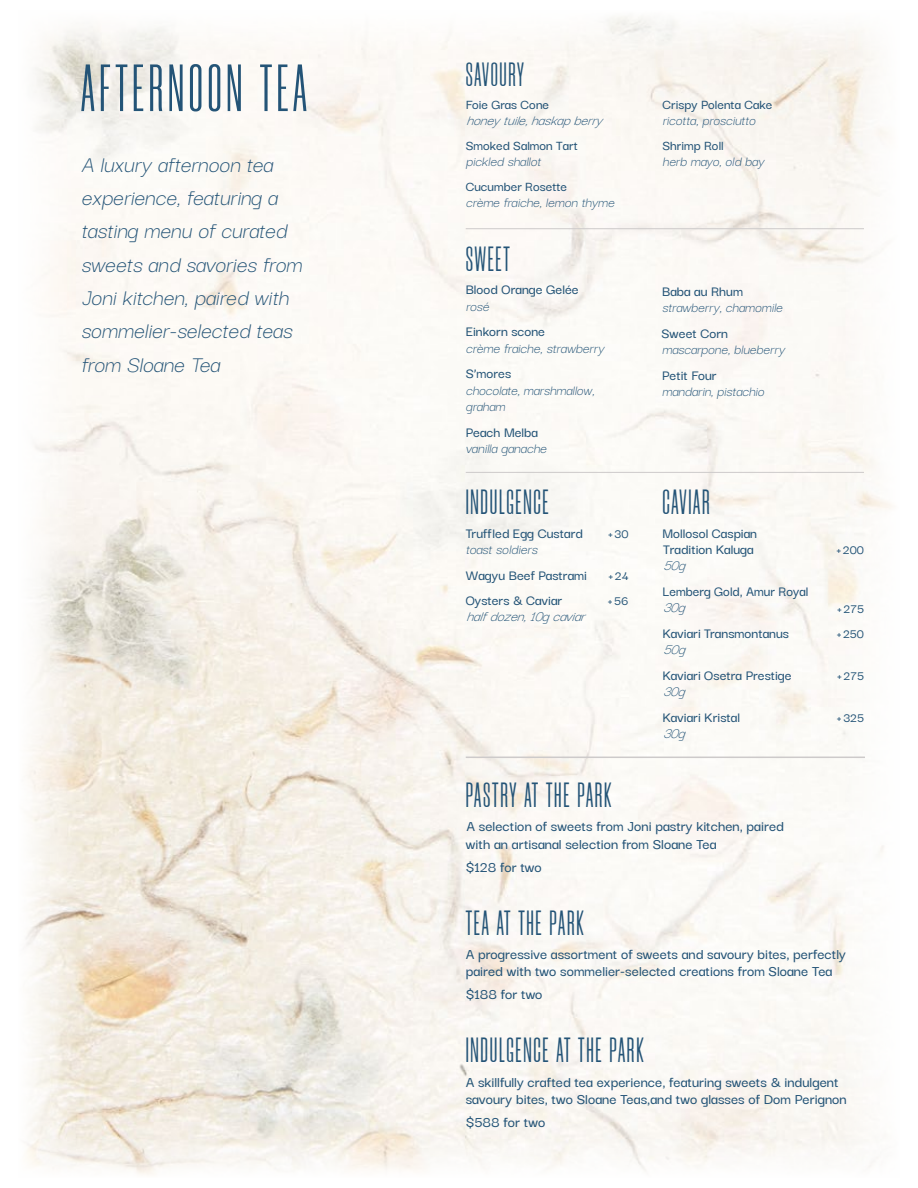
<style>
.page{position:relative;width:918px;height:1188px;background:#fff}
.page>*{position:absolute;margin:0;border:0;box-sizing:border-box;transform-origin:0 0}
.t1{font:66.6px "Morganite";letter-spacing:.07em;color:#245477}
.t2{font:34.8px "Morganite";letter-spacing:.05em;color:#245477}
.t3{font:33.45px "Morganite";letter-spacing:.05em;color:#245477}
.t4{font:italic 24.3px/33.3px "Darker Grotesque";color:#245477}
.t5{font:600 15.9px/17.4px "Darker Grotesque";color:#245477}
.t6{font:italic 15.45px "Darker Grotesque";color:#245477}
.t7{font:600 15.15px "Darker Grotesque";color:#245477}
.t8{font:italic 15.15px "Darker Grotesque";color:#245477}
.t9{font:italic 15px/16.5px "Darker Grotesque";color:#245477}
.t10{font:600 14.55px "Darker Grotesque";color:#245477}
.t11{font:600 13.65px "Darker Grotesque";color:#245477}
</style>
<div class="page">
<img style="left:77px;top:54px;width:763px;height:1080px">
<svg style="left:77px;top:1134px;width:763px;height:41px;fill:#faf7f3"></svg>
<svg style="left:25px;top:29px;width:52px;height:1139px;fill:#faf7f3"></svg>
<hr style="left:466px;top:757px;width:399px;height:1px;background:#cdcaca">
<hr style="left:466px;top:472px;width:398px;height:1px;background:#cdcaca">
<hr style="left:466px;top:228px;width:398px;height:1px;background:#cdcaca">
<h1 class="t1" style="left:81px;top:55px;width:227px">AFTERNOON TEA</h1>
<h3 class="t4" style="left:81px;top:147px;width:227px">A luxury afternoon tea experience,featuring a tasting menu ofcurated sweets and savories from<br>Jonikitchen,paired with sommelier-selected teas from Sloane Tea</h3>
<h3 class="t3" style="left:466px;top:58px;width:60px">SAVOURY</h3>
<p class="t10" style="left:466px;top:95px;width:85px">Foie Gras Cone</p>
<p class="t10" style="left:466px;top:136px;width:114px">Smoked Salmon Tart</p>
<p class="t9" style="left:466px;top:153px;width:80px">pickled shallot</p>
<p class="t10" style="left:466px;top:177px;width:103px">Cucumber Rosette</p>
<p class="t9" style="left:466px;top:194px;width:153px">crème fraiche,lemon thyme</p>
<p class="t8" style="left:466px;top:111px;width:137px">honey tuile,haskapberry</p>
<h2 class="t2" style="left:466px;top:241px;width:46px">SWEET</h2>
<p class="t7" style="left:466px;top:280px;width:115px">Blood Orange Gelée</p>
<p class="t9" style="left:466px;top:298px;width:28px">rosé</p>
<p class="t7" style="left:466px;top:322px;width:81px">Einkorn scone</p>
<p class="t8" style="left:466px;top:339px;width:140px">crème fraiche,strawberry</p>
<p class="t7" style="left:466px;top:364px;width:47px">S’mores</p>
<p class="t9" style="left:466px;top:381px;width:133px">chocolate,marshmallow, graham</p>
<p class="t7" style="left:466px;top:422px;width:74px">Peach Melba</p>
<p class="t8" style="left:466px;top:440px;width:85px">vanilla ganache</p>
<h2 class="t2" style="left:466px;top:485px;width:85px">INDULGENCE</h2>
<p class="t7" style="left:466px;top:523px;width:119px">Truffled Egg Custard</p>
<p class="t11" style="left:608px;top:525px;width:22px">+30</p>
<p class="t8" style="left:466px;top:541px;width:76px">toastsoldiers</p>
<p class="t7" style="left:466px;top:565px;width:123px">Wagyu Beef Pastrami</p>
<p class="t11" style="left:608px;top:567px;width:22px">+24</p>
<p class="t7" style="left:466px;top:591px;width:98px">Oysters &amp; Caviar</p>
<p class="t11" style="left:608px;top:592px;width:22px">+56</p>
<p class="t6" style="left:466px;top:607px;width:126px">halfdozen,10gcaviar</p>
<p class="t10" style="left:662px;top:95px;width:111px">Crispy Polenta Cake</p>
<p class="t9" style="left:662px;top:112px;width:97px">ricotta,prosciutto</p>
<p class="t10" style="left:662px;top:136px;width:63px">Shrimp Roll</p>
<p class="t9" style="left:662px;top:153px;width:103px">herb mayo,old bay</p>
<p class="t7" style="left:662px;top:281px;width:82px">Baba au Rhum</p>
<p class="t9" style="left:662px;top:299px;width:125px">strawberry,chamomile</p>
<p class="t9" style="left:662px;top:341px;width:124px">mascarpone,blueberry</p>
<p class="t7" style="left:662px;top:365px;width:56px">Petit Four</p>
<p class="t9" style="left:662px;top:383px;width:107px">mandarin,pistachio</p>
<p class="t7" style="left:662px;top:323px;width:68px">Sweet Corn</p>
<h2 class="t2" style="left:662px;top:485px;width:49px">CAVIAR</h2>
<p class="t7" style="left:662px;top:523px;width:96px">Mollosol Caspian</p>
<p class="t7" style="left:663px;top:539px;width:92px">Tradition Kaluga</p>
<p class="t8" style="left:663px;top:556px;width:29px">50g</p>
<p class="t6" style="left:663px;top:598px;width:29px">30g</p>
<p class="t8" style="left:663px;top:640px;width:29px">50g</p>
<p class="t8" style="left:663px;top:682px;width:29px">30g</p>
<p class="t6" style="left:663px;top:724px;width:29px">30g</p>
<p class="t11" style="left:837px;top:541px;width:29px">+ 200</p>
<p class="t7" style="left:662px;top:582px;width:147px">Lemberg Gold, Amur Royal</p>
<p class="t11" style="left:837px;top:600px;width:28px">+ 275</p>
<p class="t7" style="left:662px;top:624px;width:128px">Kaviari Transmontanus</p>
<p class="t11" style="left:837px;top:625px;width:29px">+ 250</p>
<p class="t7" style="left:662px;top:666px;width:131px">Kaviari Osetra Prestige</p>
<p class="t11" style="left:837px;top:667px;width:28px">+ 275</p>
<p class="t7" style="left:662px;top:708px;width:79px">Kaviari Kristal</p>
<p class="t11" style="left:837px;top:709px;width:29px">+ 325</p>
<h2 class="t2" style="left:466px;top:778px;width:147px">PASTRY AT THE PARK</h2>
<p class="t5" style="left:466px;top:832px;width:252px;line-height:22.8px">with an artisanal selection from Sloane Tea $128 for two</p>
<h2 class="t2" style="left:466px;top:905px;width:120px">TEA AT THE PARK</h2>
<p class="t5" style="left:466px;top:945px;width:382px">A progressive assortment of sweets and savoury bites, perfectly paired with two sommelier-selected creations from Sloane Tea</p>
<p class="t5" style="left:466px;top:985px;width:78px">$188 for two</p>
<h2 class="t2" style="left:466px;top:1033px;width:179px">INDULGENCE AT THE PARK</h2>
<p class="t5" style="left:466px;top:1072px;width:382px">A skillfully crafted tea experience, featuring sweets &amp; indulgent savoury bites, two Sloane Teas,and two glasses of Dom Perignon</p>
<p class="t5" style="left:466px;top:1112px;width:81px">$588 for two</p>
<p class="t5" style="left:466px;top:817px;width:319px">A selection of sweets from Joni pastry kitchen, paired</p>
</div>
